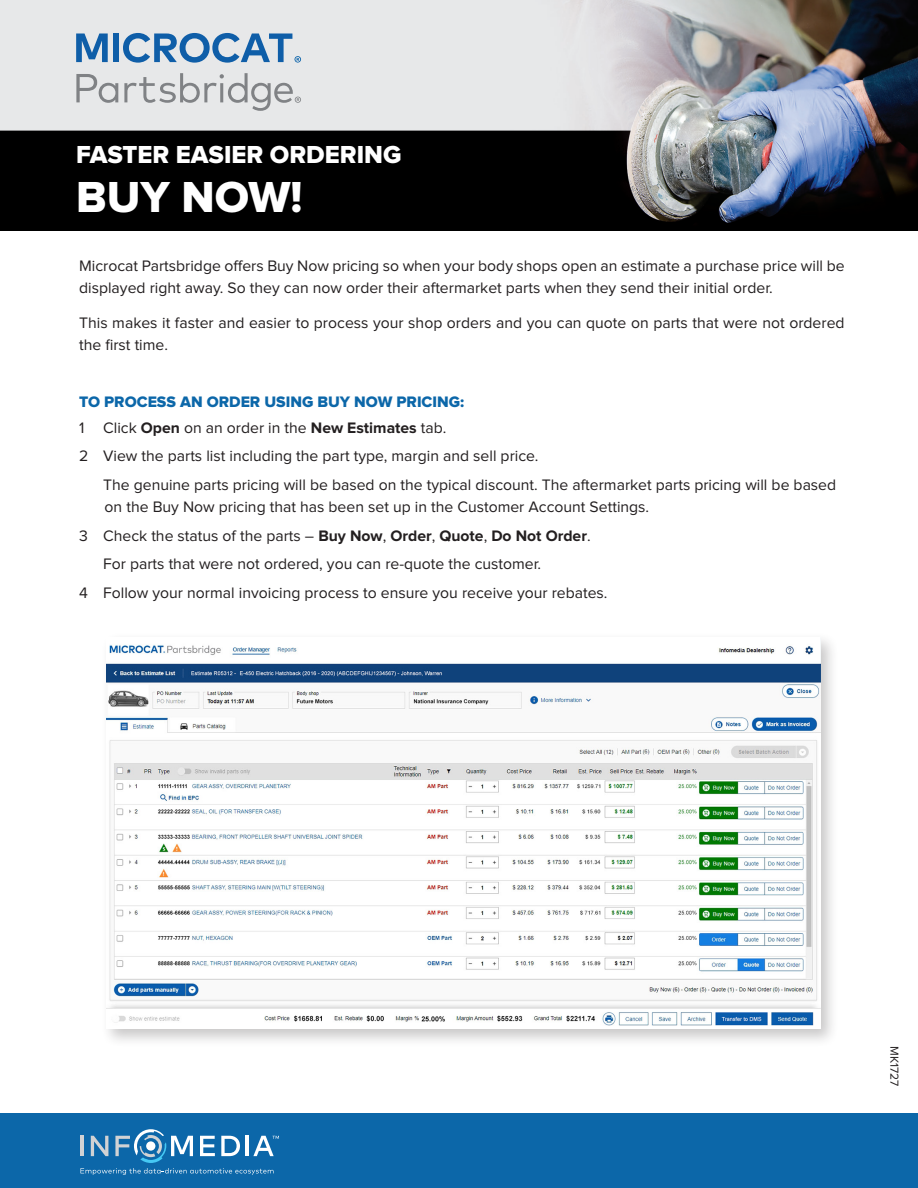
<style>
.page{position:relative;width:918px;height:1188px;background:#fff}
.page>*{position:absolute;margin:0;border:0;box-sizing:border-box;transform-origin:0 0}
.t1{font:45px "Proxima Nova Extrabld";color:#fff}
.t2{font:25.5px "Proxima Nova Extrabld";color:#fff}
.Paragraph_Style_1{font:15.75px/22.5px "Proxima Nova";color:#231f20}
.Paragraph_Style_1-2{font:15.75px "Proxima Nova Extrabld";color:#0c67a9}
.t3{font:12px "Proxima Nova";color:#231f20}
.s1{font-weight:700}
</style>
<div class="page">
<img style="left:0;top:0;width:918px;height:230px">
<div style="left:100px;top:632px;width:739px;height:415px;background:#231f20;opacity:.25"></div>
<img style="left:106px;top:638px;width:715px;height:391px">
<div style="left:0;top:1114px;width:918px;height:74px;background:#0c67a9"></div>
<svg style="left:81px;top:1129px;width:198px;height:46px"></svg>
<svg style="left:76px;top:74px;width:42px;height:29px"></svg>
<svg style="left:76px;top:33px;width:32px;height:29px"></svg>
<div style="left:113px;top:33px;width:6px;height:29px;background:#0f5ea8"></div>
<svg style="left:123px;top:33px;width:178px;height:30px;background:#8daecd"></svg>
<svg style="left:124px;top:73px;width:177px;height:38px;background:#d1d3d4"></svg>
<p class="t2" style="left:76px;top:142px;width:327px">FASTER EASIER ORDERING</p>
<p class="t1" style="left:76px;top:177px;width:228px">BUY NOW!</p>
<p class="Paragraph_Style_1" style="left:79px;top:255px;width:767px">Microcat Partsbridge offers Buy Now pricing so when your body shops open an estimate a purchase price will be displayed right away. So they can now order their aftermarket parts when they send their initial order.</p>
<p class="Paragraph_Style_1" style="left:79px;top:312px;width:767px">This makes it faster and easier to process your shop orders and you can quote on parts that were not ordered the first time.</p>
<p class="Paragraph_Style_1-2" style="left:79px;top:395px;width:387px">TO PROCESS AN ORDER USING BUY NOW PRICING:</p>
<p class="Paragraph_Style_1" style="left:79px;top:417px;width:369px">1 Click <span class="s1">Open</span> on an order in the <span class="s1">New Estimates</span> tab.</p>
<p class="Paragraph_Style_1" style="left:79px;top:445px;width:461px">2 View the parts list including the part type, margin and sell price.</p>
<p class="Paragraph_Style_1" style="left:103px;top:474px;width:735px">The genuine parts pricing will be based on the typical discount. The aftermarket parts pricing will be based on the Buy Now pricing that has been set up in the Customer Account Settings.</p>
<p class="Paragraph_Style_1" style="left:79px;top:525px;width:513px">3 Check the status of the parts – <span class="s1">Buy Now</span>, <span class="s1">Order</span>, <span class="s1">Quote</span>, <span class="s1">Do Not Order</span>.</p>
<p class="Paragraph_Style_1" style="left:103px;top:553px;width:440px">For parts that were not ordered, you can re-quote the customer.</p>
<p class="Paragraph_Style_1" style="left:79px;top:582px;width:530px">4 Follow your normal invoicing process to ensure you receive your rebates.</p>
<p class="t3" style="left:900px;top:1046px;width:42px;rotate:90deg">MK1727</p>
</div>
